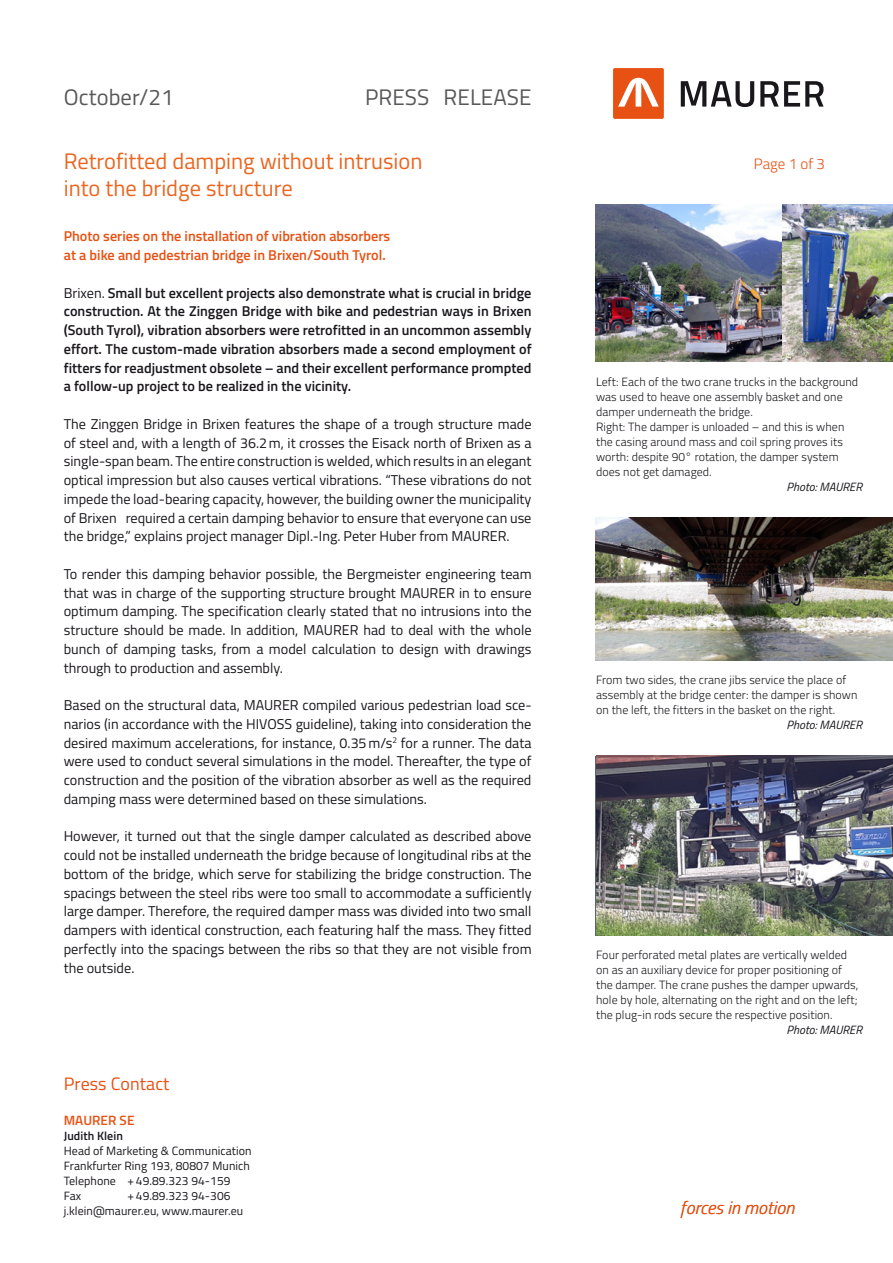
<style>
.page{position:relative;width:893px;height:1263px;background:#fff}
.page>*{position:absolute;margin:0;border:0;box-sizing:border-box;transform-origin:0 0}
.t1{font:22.5px/27px "Titillium";color:#ea6620}
.t2{font:22.5px "Titillium";letter-spacing:.005em;color:#58585a}
.t3{font:italic 300 18px "Titillium";letter-spacing:.005em;color:#e75113}
.t4{font:18px "Titillium";letter-spacing:.005em;color:#e75113}
.t5{font:300 15px "Titillium";color:#e75113}
.t6{font:14.25px/18.8px "Titillium";color:#1a171c;text-align:justify}
.t7{font:600 14.25px/18.8px "Titillium";color:#1a171c;text-align:justify}
.t8{font:600 14.25px/18.8px "Titillium";color:#e75113}
.t9{font:600 13.5px "Titillium";letter-spacing:.005em;color:#e75113}
.t10{font:300 12px/15px "Titillium";letter-spacing:.005em;color:#1a171c}
.t11{font:12px/15px "Titillium";letter-spacing:.005em;color:#1a171c}
.t12{font:italic 12px "Titillium";color:#1a171c}
.t13{font:600 12px "Titillium";letter-spacing:.005em;color:#1a171c}
.s1{font-weight:400}
</style>
<div class="page">
<div style="left:613px;top:68px;width:51px;height:51px;background:#e75113;border-radius:2px"></div>
<svg style="left:681px;top:81px;width:73px;height:26px"></svg>
<svg style="left:760px;top:81px;width:64px;height:26px"></svg>
<svg style="left:618px;top:78px;width:41px;height:29px"></svg>
<img style="left:595px;top:204px;width:187px;height:157px">
<img style="left:595px;top:517px;width:298px;height:143px">
<img style="left:596px;top:756px;width:297px;height:179px">
<img style="left:782px;top:204px;width:111px;height:157px">
<h1 class="t2" style="left:64px;top:81px;width:112px">October/21</h1>
<h1 class="t2" style="left:365px;top:81px;width:168px">PRESS RELEASE</h1>
<h1 class="t1" style="left:64px;top:146px;width:360px">Retrofitted damping without intrusion into the bridge structure</h1>
<p class="t8" style="left:64px;top:226px;width:328px">Photo series on the installation of vibration absorbers at a bike and pedestrian bridge in Brixen/South Tyrol.</p>
<p class="t7" style="left:64px;top:282px;width:469px"><span class="s1">Brixen.</span> Small but excellent projects also demonstrate what is crucial in bridge construction. At the Zinggen Bridge with bike and pedestrian ways in Brixen (South Tyrol), vibration absorbers were retrofitted in an uncommon assembly effort. The custom-made vibration absorbers made a second employment of fitters for readjustment obsolete – and their excellent performance prompted a follow-up project to be realized in the vicinity.</p>
<p class="t6" style="left:64px;top:414px;width:469px">The Zinggen Bridge in Brixen features the shape of a trough structure made of steel and, with a length of 36.2m, it crosses the Eisack north of Brixen as a single-span beam. The entire construction is welded, which results in an elegant optical impression but also causes vertical vibrations. “These vibrations do not impede the load-bearing capacity, however, the building owner the municipality of Brixen ‒ required a certain damping behavior to ensure that everyone can use the bridge,” explains project manager Dipl.-Ing. Peter Huber from MAURER.</p>
<p class="t6" style="left:64px;top:564px;width:469px">To render this damping behavior possible, the Bergmeister engineering team that was in charge of the supporting structure brought MAURER in to ensure optimum damping. The specification clearly stated that no intrusions into the structure should be made. In addition, MAURER had to deal with the whole bunch of damping tasks, from a model calculation to design with drawings through to production and assembly.</p>
<p class="t6" style="left:64px;top:695px;width:469px">Based on the structural data, MAURER compiled various pedestrian load sce&shy;narios (in accordance with the HIVOSS guideline), taking into consideration the desired maximum accelerations, for instance, 0.35m/s<sup>2</sup> for a runner. The data were used to conduct several simulations in the model. Thereafter, the type of construction and the position of the vibration absorber as well as the required damping mass were determined based on these simulations.</p>
<p class="t6" style="left:64px;top:826px;width:469px">However, it turned out that the single damper calculated as described above could not be installed underneath the bridge because of longitudinal ribs at the bottom of the bridge, which serve for stabilizing the bridge construction. The spacings between the steel ribs were too small to accommodate a sufficiently large damper. Therefore, the required damper mass was divided into two small dampers with identical construction, each featuring half the mass. They fitted perfectly into the spacings between the ribs so that they are not visible from the outside.</p>
<p class="t4" style="left:64px;top:1070px;width:107px">Press Contact</p>
<p class="t9" style="left:64px;top:1109px;width:72px">MAURER SE</p>
<p class="t13" style="left:64px;top:1126px;width:61px">Judith Klein</p>
<p class="t11" style="left:64px;top:1142px;width:189px">Head of Marketing &amp; Communication<br>Frankfurter Ring 193, 80807 Munich<br>Telephone +49.89.323 94-159<br>Fax</p>
<p class="t11" style="left:64px;top:1187px;width:181px;text-indent:64px">+49.89.323 94-306 j.klein@maurer.eu, www.maurer.eu</p>
<p class="t5" style="left:754px;top:152px;width:72px">Page 1 of 3</p>
<p class="t10" style="left:596px;top:373px;width:264px">Left: Each of the two crane trucks in the background was used to heave one assembly basket and one damper underneath the bridge.<br>Right: The damper is unloaded – and this is when the casing around mass and coil spring proves its worth: despite 90° rotation, the damper system does not get damaged.</p>
<p class="t12" style="left:787px;top:478px;width:77px">Photo: MAURER</p>
<p class="t10" style="left:596px;top:672px;width:263px">From two sides, the crane jibs service the place of assembly at the bridge center: the damper is shown on the left, the fitters in the basket on the right.</p>
<p class="t12" style="left:787px;top:716px;width:77px">Photo: MAURER</p>
<p class="t10" style="left:596px;top:947px;width:264px">Four perforated metal plates are vertically welded on as an auxiliary device for proper positioning of the damper. The crane pushes the damper upwards, hole by hole, alternating on the right and on the left; the plug-in rods secure the respective position.</p>
<p class="t12" style="left:787px;top:1021px;width:77px">Photo: MAURER</p>
<p class="t3" style="left:680px;top:1194px;width:115px">forces in motion</p>
</div>
